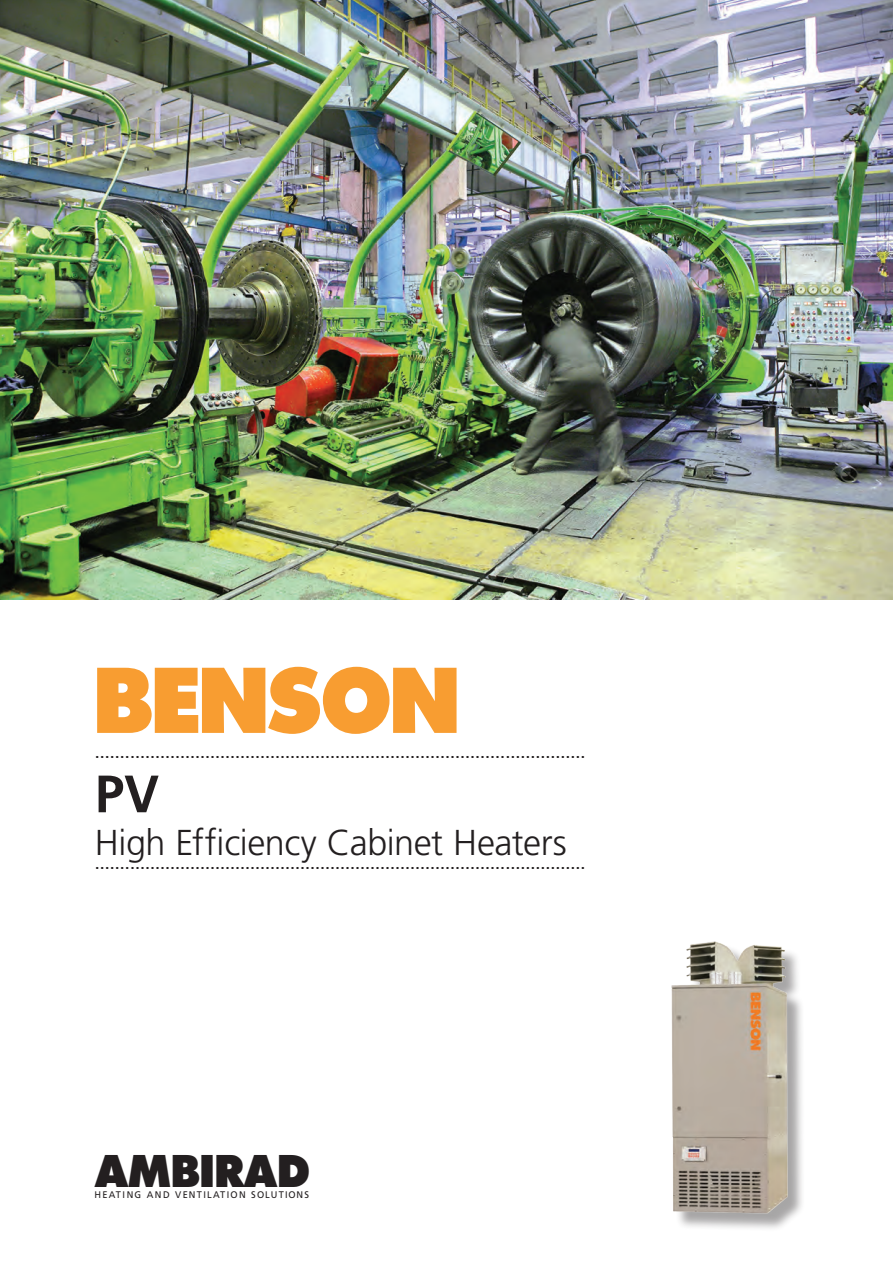
<style>
.page{position:relative;width:893px;height:1263px;background:#fff}
.page>*{position:absolute;margin:0;border:0;box-sizing:border-box;transform-origin:0 0}
.t1{font:700 expanded 97.65px "Futura P";letter-spacing:.005em;color:#f89d31}
.t2{font:700 52.5px "Frutiger LT Pro";color:#231f20}
.t3{font:700 expanded 48px "Futura P";letter-spacing:.01em;color:#231f20;scale:.96 1}
.t4{font:300 36px "Frutiger LT Pro";letter-spacing:-.015em;color:#231f20}
.t5{font:18px "Frutiger LT Pro";color:#231f20}
.t6{font:9.6px "Frutiger LT Pro";letter-spacing:.14em;color:#231f20;scale:.96 1}
</style>
<div class="page">
<img style="left:0;top:0;width:893px;height:600px">
<img style="left:671px;top:941px;width:131px;height:288px">
<p class="t1" style="left:95px;top:652px;width:365px">BENSON</p>
<p class="t5" style="left:95px;top:741px;width:492px">..................................................................................................</p>
<p class="t2" style="left:95px;top:763px;width:66px">PV</p>
<p class="t4" style="left:95px;top:822px;width:473px">High Efficiency Cabinet Heaters</p>
<p class="t5" style="left:95px;top:852px;width:492px">..................................................................................................</p>
<p class="t3" style="left:94px;top:1147px;width:225px">AMBIRAD</p>
<p class="t6" style="left:175px;top:1189px;width:141px">VENTILATION SOLUTIONS</p>
<p class="t6" style="left:94px;top:1189px;width:80px">HEATING AND</p>
</div>
